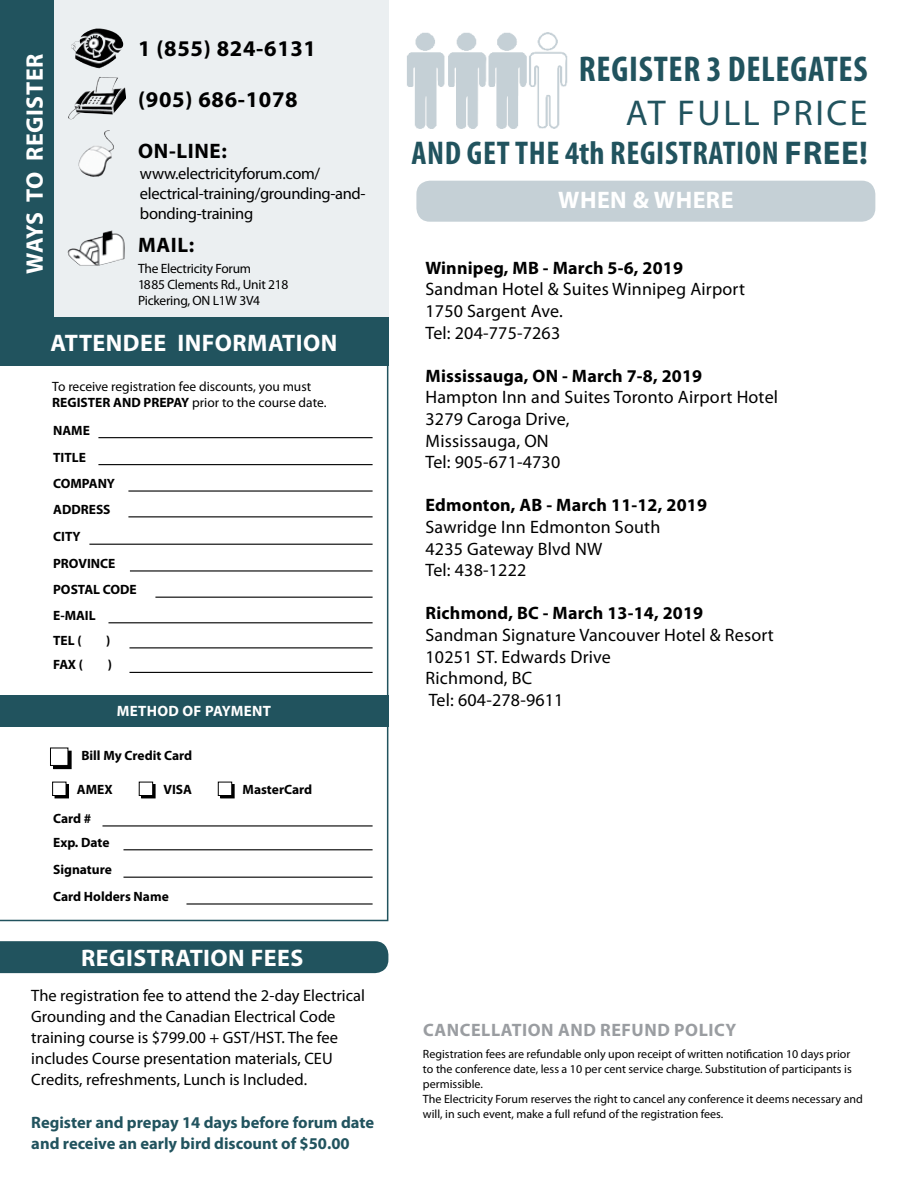
<style>
.page{position:relative;width:918px;height:1188px;background:#fff}
.page>*{position:absolute;margin:0;border:0;box-sizing:border-box;transform-origin:0 0}
.t1{font:700 condensed 36px "Myriad Pro";letter-spacing:.02em;color:#21535e}
.t2{font:36px "Myriad Pro";letter-spacing:.07em;color:#21535e}
.t3{font:700 condensed 33px "Myriad Pro";letter-spacing:.02em;color:#21535e}
.t4{font:700 24px "Myriad Pro";letter-spacing:.02em;color:#fff}
.t5{font:700 22.5px "Myriad Pro";letter-spacing:.03em;color:#000}
.t6{font:700 21px "Myriad Pro";letter-spacing:.03em;color:#000}
.t7{font:18px/21.6px "Myriad Pro";letter-spacing:.01em;color:#000}
.t8{font:700 18px "Myriad Pro";letter-spacing:.01em;color:#000}
.t9{font:700 18px "Myriad Pro";color:#9a9da1}
.t10{font:16.5px/21px "Myriad Pro";color:#000}
.t11{font:16.5px/19.8px "Myriad Pro";letter-spacing:-.02em;color:#000}
.t12{font:700 16.5px/21px "Myriad Pro";color:#21535e}
.t13{font:700 15px "Myriad Pro";letter-spacing:.02em;color:#fff}
.t14{font:13.5px/16.2px "Myriad Pro";letter-spacing:-.01em;color:#000}
.t15{font:700 13.5px/26px "Myriad Pro";color:#000}
.t16{font:12px/15px "Myriad Pro";color:#000}
.s1{font-weight:700}
.s2{font-stretch:normal}
</style>
<div class="page">
<svg style="left:0;top:366px;width:388px;height:555px"></svg>
<div style="left:41px;top:0;width:347px;height:328px;background:#ebeff1"></div>
<div style="left:0;top:0;width:54px;height:328px;background:#21535e"></div>
<img style="left:80px;top:28px;width:43px;height:25px">
<img style="left:81px;top:77px;width:45px;height:36px">
<img style="left:79px;top:130px;width:35px;height:47px">
<img style="left:67px;top:230px;width:58px;height:35px">
<div style="left:0;top:317px;width:388px;height:49px;background:#21535e"></div>
<div style="left:0;top:695px;width:388px;height:32px;background:#21535e"></div>
<hr style="left:98px;top:437px;width:275px;height:1px;background:#000">
<hr style="left:89px;top:544px;width:284px;height:1px;background:#000">
<hr style="left:130px;top:570px;width:243px;height:2px;background:#000">
<hr style="left:155px;top:597px;width:218px;height:1px;background:#000">
<hr style="left:108px;top:622px;width:265px;height:1px;background:#000">
<hr style="left:129px;top:647px;width:244px;height:1px;background:#000">
<hr style="left:129px;top:672px;width:244px;height:1px;background:#000">
<hr style="left:102px;top:825px;width:271px;height:2px;background:#000">
<hr style="left:123px;top:849px;width:250px;height:1px;background:#000">
<hr style="left:123px;top:877px;width:250px;height:1px;background:#000">
<hr style="left:186px;top:903px;width:187px;height:2px;background:#000">
<hr style="left:98px;top:464px;width:275px;height:1px;background:#000">
<hr style="left:128px;top:490px;width:245px;height:2px;background:#000">
<hr style="left:128px;top:516px;width:245px;height:1px;background:#000">
<div style="left:54px;top:751px;width:17px;height:18px;background:#000"></div>
<div style="left:53px;top:751px;width:19px;height:18px;border:1px solid #000"></div>
<div style="left:50px;top:748px;width:18px;height:17px;background:#fff"></div>
<div style="left:50px;top:748px;width:18px;height:18px;border:1px solid #000"></div>
<div style="left:55px;top:785px;width:13px;height:13px;background:#000"></div>
<div style="left:55px;top:784px;width:14px;height:14px;border:1px solid #000"></div>
<div style="left:53px;top:782px;width:13px;height:14px;background:#fff"></div>
<div style="left:52px;top:782px;width:14px;height:14px;border:1px solid #000"></div>
<div style="left:141px;top:784px;width:14px;height:14px;border:1px solid #000"></div>
<div style="left:139px;top:782px;width:14px;height:14px;background:#fff"></div>
<div style="left:139px;top:782px;width:14px;height:14px;border:1px solid #000"></div>
<div style="left:220px;top:784px;width:14px;height:14px;border:1px solid #000"></div>
<div style="left:218px;top:782px;width:14px;height:14px;background:#fff"></div>
<div style="left:218px;top:782px;width:14px;height:14px;border:1px solid #000"></div>
<div style="left:416px;top:181px;width:459px;height:41px;background:#c5d0d6;border-radius:14px"></div>
<div style="left:0;top:941px;width:388px;height:32px;background:#21535e"></div>
<img style="left:407px;top:32px;width:161px;height:97px">
<h3 class="t4" style="left:19px;top:274px;width:221px;rotate:-90deg">WAYS TO REGISTER</h3>
<h3 class="t5" style="left:138px;top:34px;width:179px">1 (855) 824-6131</h3>
<h3 class="t5" style="left:138px;top:85px;width:161px">(905) 686-1078</h3>
<h3 class="t6" style="left:138px;top:137px;width:90px">ON-LINE:</h3>
<h3 class="t11" style="left:140px;top:164px;width:227px">www.electricityforum.com/ electrical-training/grounding-and&shy;bonding-training</h3>
<h3 class="t6" style="left:138px;top:231px;width:58px">MAIL:</h3>
<p class="t14" style="left:138px;top:260px;width:152px">The Electricity Forum<br>1885 Clements Rd., Unit 218<br>Pickering, ON L1W 3V4</p>
<h3 class="t4" style="left:51px;top:327px;width:288px">ATTENDEE INFORMATION</h3>
<p class="t14" style="left:52px;top:378px;width:276px">To receive registration fee discounts, you must<br><span class="s1">REGISTER AND PREPAY</span> prior to the course date.</p>
<p class="t15" style="left:53px;top:417px;width:38px">NAME</p>
<p class="t15" style="left:53px;top:444px;width:63px">TITLE<br>COMPANY<br>ADDRESS</p>
<p class="t15" style="left:53px;top:523px;width:85px">CITY<br>PROVINCE<br>POSTAL CODE<br>E-MAIL<br>TEL (</p>
<p class="t15" style="left:106px;top:627px;width:6px">)</p>
<p class="t15" style="left:53px;top:651px;width:31px">FAX (</p>
<p class="t15" style="left:108px;top:651px;width:6px">)</p>
<p class="t13" style="left:117px;top:701px;width:156px">METHOD OF PAYMENT</p>
<p class="t15" style="left:81px;top:742px;width:112px">Bill My Credit Card</p>
<p class="t15" style="left:77px;top:776px;width:37px">AMEX</p>
<p class="t15" style="left:163px;top:776px;width:30px">VISA</p>
<p class="t15" style="left:243px;top:776px;width:71px">MasterCard</p>
<p class="t15" style="left:53px;top:806px;width:58px;line-height:23.9px">Card #<br>Exp. Date</p>
<p class="t15" style="left:53px;top:856px;width:117px;line-height:26.8px">Signature<br>Card Holders Name</p>
<h3 class="t4" style="left:81px;top:942px;width:224px">REGISTRATION FEES</h3>
<h3 class="t10" style="left:31px;top:985px;width:335px">The registration fee to attend the 2-day Electrical Grounding and the Canadian Electrical Code training course is $799.00 + GST/HST. The fee includes Course presentation materials, CEU Credits, refreshments, Lunch is Included.</h3>
<h3 class="t12" style="left:31px;top:1111px;width:344px">Register and prepay 14 days before forum date and receive an early bird discount of $50.00</h3>
<h1 class="t1" style="left:579px;top:47px;width:288px">REGISTER 3 DELEGATES</h1>
<h1 class="t2" style="left:626px;top:90px;width:243px">AT FULL PRICE</h1>
<h2 class="t3" style="left:411px;top:133px;width:458px">AND GET THE 4TH REGISTRATION <span class="s2">FREE!</span></h2>
<h3 class="t4" style="left:558px;top:184px;width:177px">WHEN &amp; WHERE</h3>
<h3 class="t8" style="left:426px;top:256px;width:259px">Winnipeg, MB - March 5-6, 2019</h3>
<h3 class="t7" style="left:426px;top:278px;width:321px">Sandman Hotel &amp; Suites Winnipeg Airport<br>1750 Sargent Ave.<br>Tel: 204-775-7263</h3>
<h3 class="t8" style="left:426px;top:364px;width:278px">Mississauga, ON - March 7-8, 2019</h3>
<h3 class="t7" style="left:426px;top:386px;width:354px">Hampton Inn and Suites Toronto Airport Hotel<br>3279 Caroga Drive,<br>Mississauga, ON<br>Tel: 905-671-4730</h3>
<h3 class="t8" style="left:426px;top:494px;width:283px">Edmonton, AB - March 11-12, 2019</h3>
<h3 class="t7" style="left:426px;top:516px;width:236px">Sawridge Inn Edmonton South<br>4235 Gateway Blvd NW<br>Tel: 438-1222</h3>
<h3 class="t8" style="left:426px;top:602px;width:279px">Richmond, BC - March 13-14, 2019</h3>
<h3 class="t7" style="left:426px;top:624px;width:350px">Sandman Signature Vancouver Hotel &amp; Resort<br>10251 ST. Edwards Drive<br>Richmond, BC<br>Tel: 604-278-9611</h3>
<h3 class="t9" style="left:423px;top:1018px;width:24px">Cancellation</h3>
<h3 class="t9" style="left:558px;top:1018px;width:14px">and</h3>
<h3 class="t9" style="left:600px;top:1018px;width:24px">Refund</h3>
<h3 class="t9" style="left:674px;top:1018px;width:22px">Polic</h3>
<h3 class="t9" style="left:726px;top:1018px;width:12px">y</h3>
<p class="t16" style="left:423px;top:1046px;width:441px">Registration fees are refundable only upon receipt of written notification 10 days prior to the conference date, less a 10 per cent service charge. Substitution of participants is permissible.<br>The Electricity Forum reserves the right to cancel any conference it deems necessary and will, in such event, make a full refund of the registration fees.</p>
</div>
